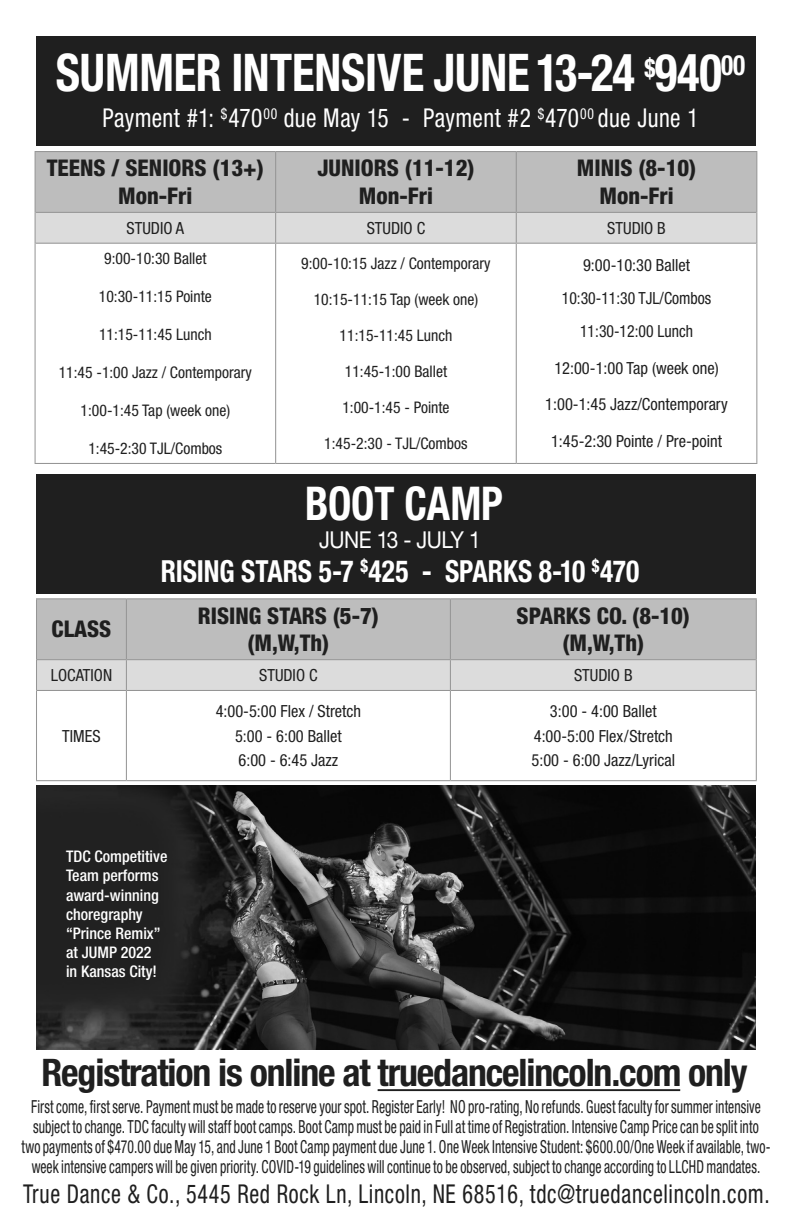
<style>
.page{position:relative;width:792px;height:1224px;background:#fff}
.page>*{position:absolute;margin:0;border:0;box-sizing:border-box;transform-origin:0 0}
.t1{font:700 condensed 52px "Helvetica Neue LT Std";letter-spacing:-.005em;color:#fff;scale:.9 1}
.t2{font:700 condensed 46.6px "Helvetica Neue LT Std";letter-spacing:-.005em;color:#fff;scale:.9 1}
.t3{font:700 condensed 38px "Helvetica Neue LT Std";letter-spacing:-.03em;color:#1f1f1f}
.t4{font:700 condensed 30.4px "Helvetica Neue LT Std";letter-spacing:-.005em;color:#fff;scale:.9 1}
.t5{font:condensed 26px "Helvetica Neue LT Std";letter-spacing:.03em;color:#1f1f1f;scale:.85 1}
.t6{font:condensed 26px "Helvetica Neue LT Std";letter-spacing:.015em;color:#fff;scale:.9 1}
.t7{font:23.4px "Helvetica Neue LT Std";letter-spacing:-.025em;color:#fff;scale:.9 1}
.t8{font:800 condensed 23px "Helvetica Neue LT Std";color:#1f1f1f}
.t9{font:condensed 18px/20px "Helvetica Neue LT Std";letter-spacing:.005em;color:#1f1f1f;text-align:center;scale:.76 1}
.t10{font:condensed 16.8px "Helvetica Neue LT Std";color:#1f1f1f}
.t11{font:condensed 16.8px "Helvetica Neue LT Std";color:#1f1f1f;scale:.94 1}
.t12{font:condensed 16px "Helvetica Neue LT Std";color:#1f1f1f}
.t13{font:500 condensed 16px/19.2px "Helvetica Neue LT Std";color:#fff}
</style>
<div class="page">
<img style="left:36px;top:786px;width:720px;height:263px">
<hr style="left:378px;top:1089px;width:302px;height:2px;background:#1f1f1f">
<div style="left:36px;top:152px;width:720px;height:60px;background:#bdbdbd"></div>
<div style="left:36px;top:213px;width:720px;height:30px;background:#dcdcdc"></div>
<hr style="left:35px;top:151px;width:241px;height:1px;background:#959595">
<hr style="left:276px;top:151px;width:240px;height:1px;background:#959595">
<hr style="left:516px;top:151px;width:241px;height:1px;background:#959595">
<hr style="left:36px;top:212px;width:240px;height:1px;background:#959595">
<hr style="left:276px;top:212px;width:240px;height:1px;background:#959595">
<hr style="left:516px;top:212px;width:240px;height:1px;background:#959595">
<hr style="left:36px;top:243px;width:240px;height:1px;background:#959595">
<hr style="left:276px;top:243px;width:240px;height:1px;background:#959595">
<hr style="left:516px;top:243px;width:240px;height:1px;background:#959595">
<hr style="left:35px;top:463px;width:241px;height:1px;background:#959595">
<hr style="left:276px;top:463px;width:240px;height:1px;background:#959595">
<hr style="left:516px;top:463px;width:241px;height:1px;background:#959595">
<hr style="left:35px;top:152px;width:1px;height:60px;background:#959595">
<hr style="left:275px;top:152px;width:1px;height:60px;background:#959595">
<hr style="left:516px;top:152px;width:1px;height:60px;background:#959595">
<hr style="left:756px;top:152px;width:1px;height:60px;background:#959595">
<hr style="left:35px;top:212px;width:1px;height:31px;background:#959595">
<hr style="left:275px;top:213px;width:1px;height:30px;background:#959595">
<hr style="left:516px;top:213px;width:1px;height:30px;background:#959595">
<hr style="left:756px;top:212px;width:1px;height:31px;background:#959595">
<hr style="left:35px;top:243px;width:1px;height:220px;background:#959595">
<hr style="left:275px;top:244px;width:1px;height:219px;background:#959595">
<hr style="left:516px;top:244px;width:1px;height:219px;background:#959595">
<hr style="left:756px;top:243px;width:1px;height:220px;background:#959595">
<div style="left:37px;top:599px;width:719px;height:60px;background:#bdbdbd"></div>
<div style="left:37px;top:660px;width:719px;height:30px;background:#dcdcdc"></div>
<hr style="left:36px;top:598px;width:90px;height:1px;background:#959595">
<hr style="left:126px;top:598px;width:324px;height:1px;background:#959595">
<hr style="left:450px;top:598px;width:307px;height:1px;background:#959595">
<hr style="left:37px;top:659px;width:89px;height:1px;background:#959595">
<hr style="left:126px;top:659px;width:324px;height:1px;background:#959595">
<hr style="left:450px;top:659px;width:306px;height:1px;background:#959595">
<hr style="left:37px;top:690px;width:89px;height:1px;background:#959595">
<hr style="left:126px;top:690px;width:324px;height:1px;background:#959595">
<hr style="left:450px;top:690px;width:306px;height:1px;background:#959595">
<hr style="left:36px;top:780px;width:90px;height:1px;background:#959595">
<hr style="left:126px;top:780px;width:324px;height:1px;background:#959595">
<hr style="left:450px;top:780px;width:307px;height:1px;background:#959595">
<hr style="left:36px;top:599px;width:1px;height:61px;background:#959595">
<hr style="left:126px;top:599px;width:1px;height:60px;background:#959595">
<hr style="left:450px;top:599px;width:1px;height:60px;background:#959595">
<hr style="left:756px;top:599px;width:1px;height:61px;background:#959595">
<hr style="left:36px;top:660px;width:1px;height:30px;background:#959595">
<hr style="left:126px;top:660px;width:1px;height:30px;background:#959595">
<hr style="left:450px;top:660px;width:1px;height:30px;background:#959595">
<hr style="left:756px;top:660px;width:1px;height:30px;background:#959595">
<hr style="left:36px;top:690px;width:1px;height:90px;background:#959595">
<hr style="left:126px;top:691px;width:1px;height:89px;background:#959595">
<hr style="left:450px;top:691px;width:1px;height:89px;background:#959595">
<hr style="left:756px;top:690px;width:1px;height:90px;background:#959595">
<div style="left:36px;top:36px;width:720px;height:109px;background:#1f1f1f"></div>
<div style="left:36px;top:474px;width:720px;height:120px;background:#1f1f1f"></div>
<p class="t1" style="left:56px;top:41px;width:768px">SUMMER INTENSIVE JUNE 13-24 <sup>$</sup>940<sup>00</sup></p>
<p class="t6" style="left:102px;top:103px;width:664px">Payment #1: <sup>$</sup>470<sup>00</sup> due May 15 - Payment #2 <sup>$</sup>470<sup>00</sup> due June 1</p>
<p class="t8" style="left:47px;top:154px;width:219px">TEENS / SENIORS (13+)</p>
<p class="t8" style="left:118px;top:182px;width:76px">Mon-Fri</p>
<p class="t8" style="left:317px;top:154px;width:159px">JUNIORS (11-12)</p>
<p class="t8" style="left:359px;top:182px;width:76px">Mon-Fri</p>
<p class="t8" style="left:577px;top:154px;width:121px">MINIS (8-10)</p>
<p class="t8" style="left:599px;top:182px;width:76px">Mon-Fri</p>
<p class="t10" style="left:127px;top:218px;width:59px">STUDIO A</p>
<p class="t10" style="left:367px;top:218px;width:60px">STUDIO C</p>
<p class="t10" style="left:607px;top:218px;width:60px">STUDIO B</p>
<p class="t12" style="left:104px;top:249px;width:104px">9:00-10:30 Ballet</p>
<p class="t12" style="left:99px;top:287px;width:114px">10:30-11:15 Pointe</p>
<p class="t12" style="left:99px;top:325px;width:114px">11:15-11:45 Lunch</p>
<p class="t12" style="left:59px;top:363px;width:195px">11:45 -1:00 Jazz / Contemporary</p>
<p class="t12" style="left:81px;top:401px;width:151px">1:00-1:45 Tap (week one)</p>
<p class="t12" style="left:88px;top:439px;width:135px">1:45-2:30 TJL/Combos</p>
<p class="t12" style="left:301px;top:254px;width:191px">9:00-10:15 Jazz / Contemporary</p>
<p class="t12" style="left:314px;top:290px;width:166px">10:15-11:15 Tap (week one)</p>
<p class="t12" style="left:340px;top:326px;width:114px">11:15-11:45 Lunch</p>
<p class="t12" style="left:345px;top:362px;width:104px">11:45-1:00 Ballet</p>
<p class="t12" style="left:342px;top:398px;width:109px">1:00-1:45 - Pointe</p>
<p class="t12" style="left:324px;top:434px;width:145px">1:45-2:30 - TJL/Combos</p>
<p class="t10" style="left:583px;top:256px;width:109px">9:00-10:30 Ballet</p>
<p class="t11" style="left:562px;top:288px;width:161px">10:30-11:30 TJL/Combos</p>
<p class="t11" style="left:580px;top:321px;width:122px">11:30-12:00 Lunch</p>
<p class="t10" style="left:554px;top:358px;width:166px">12:00-1:00 Tap (week one)</p>
<p class="t10" style="left:545px;top:395px;width:184px">1:00-1:45 Jazz/Contemporary</p>
<p class="t10" style="left:551px;top:432px;width:172px">1:45-2:30 Pointe / Pre-point</p>
<p class="t8" style="left:52px;top:615px;width:61px">CLASS</p>
<p class="t2" style="left:305px;top:475px;width:221px">BOOT CAMP</p>
<p class="t7" style="left:319px;top:526px;width:181px">JUNE 13 - JULY 1</p>
<p class="t4" style="left:161px;top:553px;width:533px">RISING STARS 5-7 <sup>$</sup>425 - SPARKS 8-10 <sup>$</sup>470</p>
<p class="t8" style="left:198px;top:601px;width:182px">RISING STARS (5-7)</p>
<p class="t8" style="left:247px;top:629px;width:83px">(M,W,Th)</p>
<p class="t8" style="left:517px;top:601px;width:175px">SPARKS CO. (8-10)</p>
<p class="t8" style="left:562px;top:629px;width:83px">(M,W,Th)</p>
<p class="t10" style="left:51px;top:665px;width:63px">LOCATION</p>
<p class="t10" style="left:259px;top:665px;width:60px">STUDIO C</p>
<p class="t10" style="left:574px;top:665px;width:60px">STUDIO B</p>
<p class="t10" style="left:62px;top:726px;width:40px">TIMES</p>
<p class="t13" style="left:66px;top:847px;width:103px">TDC Competitive<br>Team performs award-winning choregraphy</p>
<p class="t13" style="left:66px;top:923px;width:96px">“Prince Remix” at JUMP 2022</p>
<p class="t13" style="left:66px;top:962px;width:92px">in Kansas City!</p>
<p class="t10" style="left:216px;top:701px;width:147px">4:00-5:00 Flex / Stretch</p>
<p class="t10" style="left:235px;top:726px;width:108px">5:00 - 6:00 Ballet</p>
<p class="t10" style="left:239px;top:751px;width:101px">6:00 - 6:45 Jazz</p>
<p class="t10" style="left:550px;top:701px;width:108px">3:00 - 4:00 Ballet</p>
<p class="t10" style="left:534px;top:726px;width:141px">4:00-5:00 Flex/Stretch</p>
<p class="t10" style="left:532px;top:751px;width:145px">5:00 - 6:00 Jazz/Lyrical</p>
<p class="t3" style="left:41px;top:1050px;width:708px">Registration is online at truedancelincoln.com only</p>
<p class="t9" style="left:22px;top:1096px;width:987px">First come, first serve. Payment must be made to reserve your spot. Register Early! NO pro-rating, No refunds. Guest faculty for summer intensive subject to change. TDC faculty will staff boot camps. Boot Camp must be paid in Full at time of Registration. Intensive Camp Price can be split into<br>two payments of $470.00 due May 15, and June 1 Boot Camp payment due June 1. One Week Intensive Student: $600.00/One Week if available, two&shy;week intensive campers will be given priority. COVID-19 guidelines will continue to be observed, subject to change according to LLCHD mandates.</p>
<p class="t5" style="left:23px;top:1178px;width:880px">True Dance &amp; Co., 5445 Red Rock Ln, Lincoln, NE 68516, tdc@truedancelincoln.com.</p>
</div>
